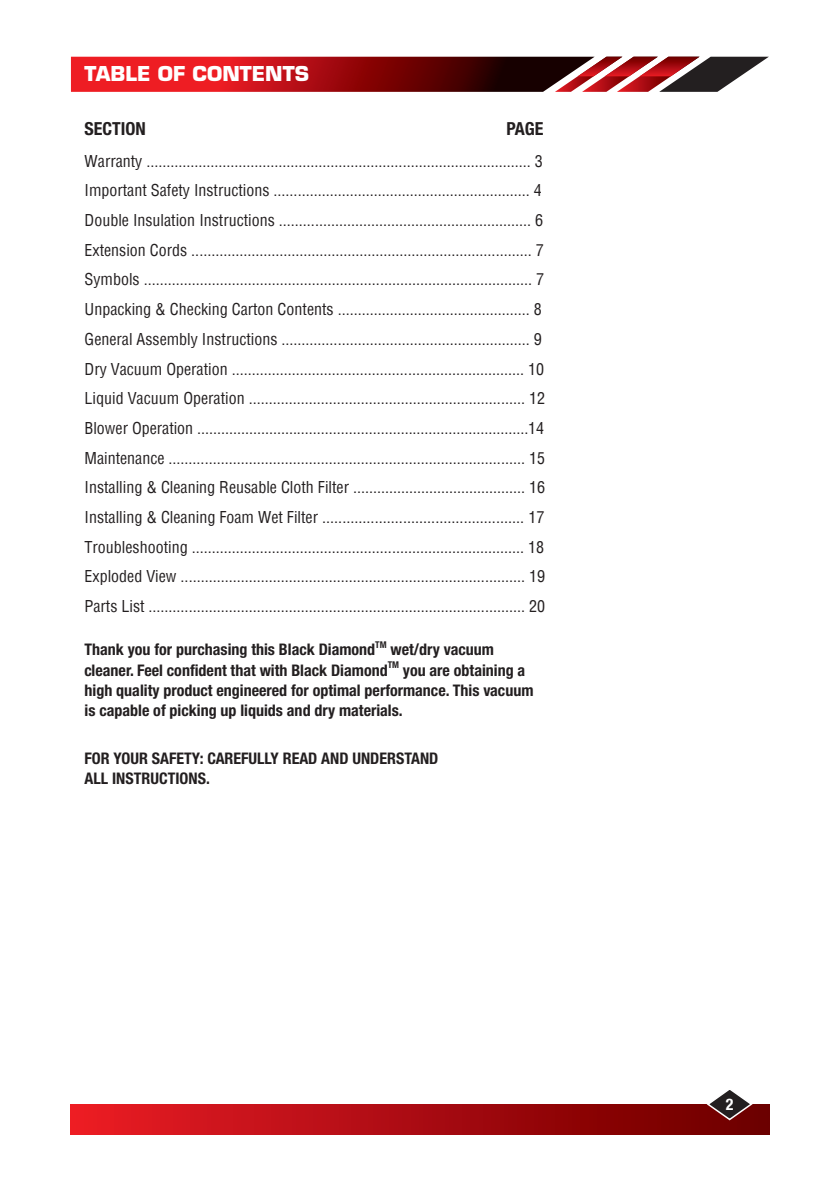
<style>
.page{position:relative;width:840px;height:1191px;background:#fff}
.page>*{position:absolute;margin:0;border:0;box-sizing:border-box;transform-origin:0 0}
.t1{font:700 20px "Eurostile";color:#fff}
.t2{font:700 condensed 18px "Helvetica Neue";color:#231f20}
.t3{font:condensed 16px/29.6px "Helvetica Neue";color:#231f20}
.t4{font:700 condensed 16px/20px "Helvetica Neue";color:#231f20}
.t5{font:700 condensed 16px "Helvetica Neue";color:#fff}
.t6{font:700 condensed 9.4px "Helvetica Neue";color:#231f20}
</style>
<div class="page">
<div style="left:71px;top:1104px;width:697px;height:30px;background:linear-gradient(to right,#eb1c26,#6a0000)"></div>
<svg style="left:705px;top:1090px;width:48px;height:31px"></svg>
<svg style="left:71px;top:57px;width:697px;height:35px;background:#9b272a"></svg>
<p class="t1" style="left:84px;top:62px;width:226px">TABLE OF CONTENTS</p>
<p class="t2" style="left:84px;top:117px;width:63px">SECTION</p>
<p class="t2" style="left:506px;top:117px;width:39px">PAGE</p>
<p class="t3" style="left:84px;top:146px;width:462px">Warranty ................................................................................................ 3<br>Important Safety Instructions ................................................................ 4<br>Double Insulation Instructions ............................................................... 6<br>Extension Cords ..................................................................................... 7<br>Symbols ................................................................................................. 7<br>Unpacking &amp; Checking Carton Contents ................................................ 8<br>General Assembly Instructions .............................................................. 9<br>Dry Vacuum Operation ......................................................................... 10<br>Liquid Vacuum Operation ..................................................................... 12<br>Blower Operation ...................................................................................14<br>Maintenance ......................................................................................... 15<br>Installing &amp; Cleaning Reusable Cloth Filter ........................................... 16<br>Installing &amp; Cleaning Foam Wet Filter .................................................. 17<br>Troubleshooting ................................................................................... 18<br>Exploded View ...................................................................................... 19<br>Parts List .............................................................................................. 20</p>
<p class="t4" style="left:84px;top:639px;width:292px">Thank you for purchasing this Black Diamond</p>
<p class="t6" style="left:375px;top:639px;width:13px">TM</p>
<p class="t4" style="left:390px;top:639px;width:105px">wet/dry vacuum</p>
<p class="t4" style="left:84px;top:659px;width:304px">cleaner. Feel confident that with Black Diamond</p>
<p class="t6" style="left:387px;top:659px;width:13px">TM</p>
<p class="t4" style="left:84px;top:659px;width:450px;text-indent:318px">you are obtaining a high quality product engineered for optimal performance. This vacuum is capable of picking up liquids and dry materials.</p>
<p class="t4" style="left:84px;top:747px;width:355px">FOR YOUR SAFETY: CAREFULLY READ AND UNDERSTAND<br>ALL INSTRUCTIONS.</p>
<p class="t5" style="left:725px;top:1094px;width:9px">2</p>
</div>
